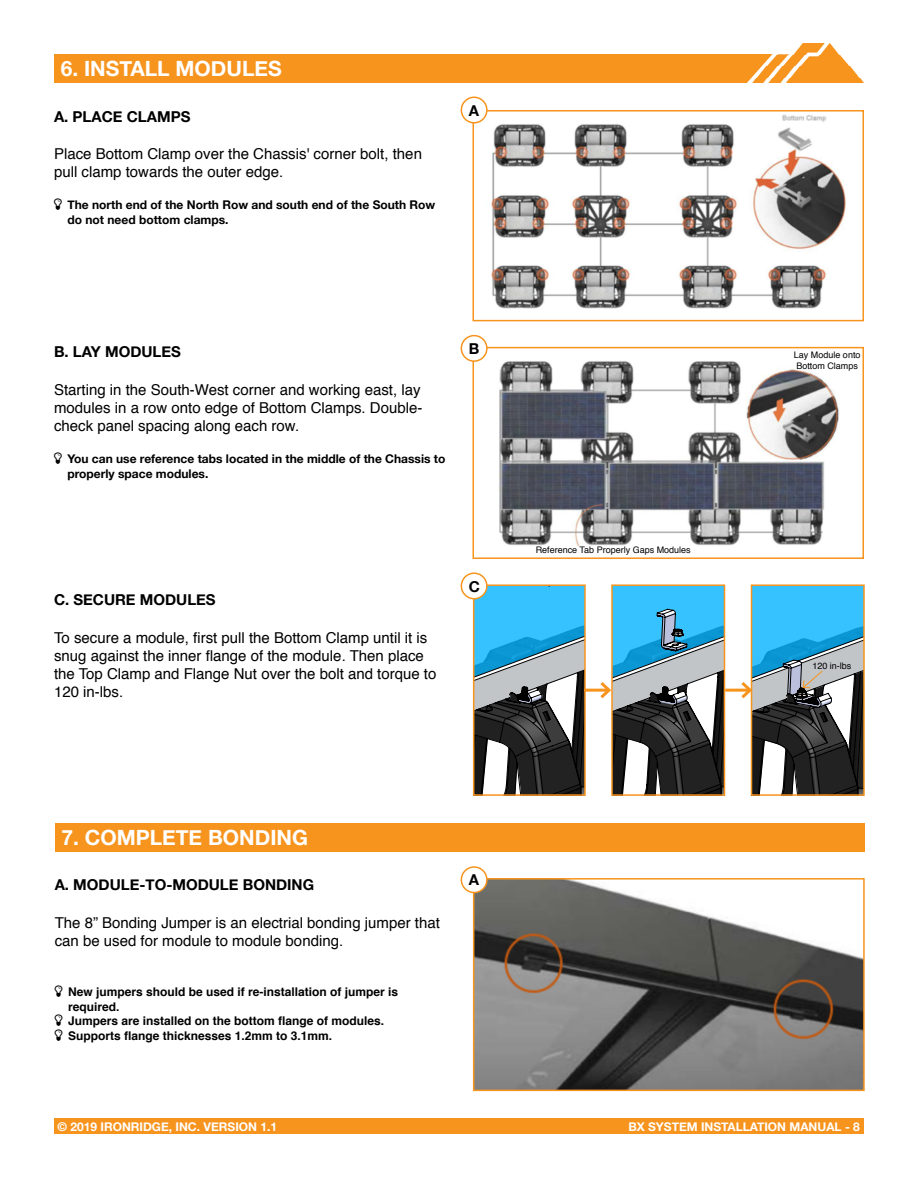
<style>
.page{position:relative;width:918px;height:1188px;background:#fff}
.page>*{position:absolute;margin:0;border:0;box-sizing:border-box;transform-origin:0 0}
.t1{font:700 21px "Helvetica Neue";color:#fff}
.t2{font:15px/18px "Helvetica";color:#000}
.t3{font:700 15px "Helvetica Neue";color:#000}
.t4{font:700 12px/14.4px "Helvetica Neue";color:#000}
.t5{font:700 12px/14.4px "Helvetica";color:#000}
.t6{font:700 12px "Helvetica Neue";color:#fff}
.t7{font:9px/10.8px "Helvetica";color:#000}
</style>
<div class="page">
<img style="left:773px;top:44px;width:91px;height:39px">
<div style="left:472px;top:1118px;width:392px;height:16px;background:#f7941e"></div>
<div style="left:54px;top:1118px;width:441px;height:16px;background:#f7941e"></div>
<div style="left:54px;top:54px;width:719px;height:29px;background:#f7941e"></div>
<div style="left:55px;top:823px;width:810px;height:29px;background:#f7941e"></div>
<img style="left:476px;top:881px;width:386px;height:207px">
<div style="left:473px;top:878px;width:392px;height:213px;border:2px solid #f7941e"></div>
<div style="left:461px;top:867px;width:26px;height:26px;background:#fff;border-radius:50%"></div>
<div style="left:461px;top:866px;width:27px;height:27px;border:2px solid #f7941e;border-radius:50%"></div>
<img style="left:482px;top:115px;width:364px;height:194px">
<div style="left:472px;top:110px;width:392px;height:211px;border:2px solid #f7941e"></div>
<img style="left:478px;top:356px;width:361px;height:190px">
<div style="left:472px;top:347px;width:392px;height:212px;border:2px solid #f7941e"></div>
<div style="left:461px;top:97px;width:26px;height:26px;background:#fff;border-radius:50%"></div>
<div style="left:461px;top:97px;width:27px;height:27px;border:2px solid #f7941e;border-radius:50%"></div>
<div style="left:461px;top:336px;width:26px;height:25px;background:#fff;border-radius:50%"></div>
<div style="left:461px;top:335px;width:27px;height:27px;border:2px solid #f7941e;border-radius:50%"></div>
<svg style="left:476px;top:587px;width:107px;height:206px;background:#568599"></svg>
<div style="left:473px;top:584px;width:113px;height:212px;border:2px solid #f7941e"></div>
<hr style="left:584px;top:689px;width:25px;height:3px;background:#f7941e">
<svg style="left:597px;top:585px;width:128px;height:210px"></svg>
<hr style="left:725px;top:689px;width:25px;height:3px;background:#f7941e">
<div style="left:461px;top:573px;width:26px;height:26px;background:#fff;border-radius:50%"></div>
<div style="left:461px;top:572px;width:27px;height:27px;border:2px solid #f7941e;border-radius:50%"></div>
<svg style="left:738px;top:585px;width:126px;height:210px"></svg>
<h1 class="t1" style="left:61px;top:52px;width:222px">6. INSTALL MODULES</h1>
<p class="t3" style="left:54px;top:104px;width:138px">A. PLACE CLAMPS</p>
<p class="t2" style="left:54px;top:145px;width:370px">Place Bottom Clamp over the Chassis' corner bolt, then pull clamp towards the outer edge.</p>
<p class="t4" style="left:68px;top:198px;width:369px">The north end of the North Row and south end of the South Row do not need bottom clamps.</p>
<p class="t3" style="left:469px;top:99px;width:12px">A</p>
<p class="t3" style="left:54px;top:340px;width:128px">B. LAY MODULES</p>
<p class="t2" style="left:54px;top:381px;width:370px">Starting in the South-West corner and working east, lay modules in a row onto edge of Bottom Clamps. Double&shy;check panel spacing along each row.</p>
<p class="t4" style="left:68px;top:452px;width:379px">You can use reference tabs located in the middle of the Chassis to properly space modules.</p>
<p class="t3" style="left:469px;top:337px;width:12px">B</p>
<p class="t3" style="left:54px;top:588px;width:163px">C. SECURE MODULES</p>
<p class="t2" style="left:54px;top:629px;width:384px">To secure a module, first pull the Bottom Clamp until it is snug against the inner flange of the module. Then place the Top Clamp and Flange Nut over the bolt and torque to 120 in-lbs.</p>
<p class="t3" style="left:469px;top:574px;width:13px">C</p>
<h1 class="t1" style="left:61px;top:821px;width:248px">7. COMPLETE BONDING</h1>
<p class="t3" style="left:55px;top:873px;width:261px">A. MODULE-TO-MODULE BONDING</p>
<p class="t2" style="left:55px;top:914px;width:387px">The 8” Bonding Jumper is an electrial bonding jumper that can be used for module to module bonding.</p>
<p class="t5" style="left:68px;top:985px;width:332px">New jumpers should be used if re-installation of jumper is required.<br>Jumpers are installed on the bottom flange of modules.<br>Supports flange thicknesses 1.2mm to 3.1mm.</p>
<p class="t3" style="left:469px;top:868px;width:12px">A</p>
<p class="t7" style="left:536px;top:545px;width:156px">Reference Tab Properly Gaps Modules</p>
<p class="t7" style="left:794px;top:350px;width:68px">Lay Module onto<br>Bottom Clamps</p>
<p class="t7" style="left:812px;top:661px;width:41px">120 in-lbs</p>
<p class="t6" style="left:58px;top:1117px;width:221px">© 2019 IRONRIDGE, INC. VERSION 1.1</p>
<p class="t6" style="left:628px;top:1117px;width:233px">BX SYSTEM INSTALLATION MANUAL - 8</p>
</div>
